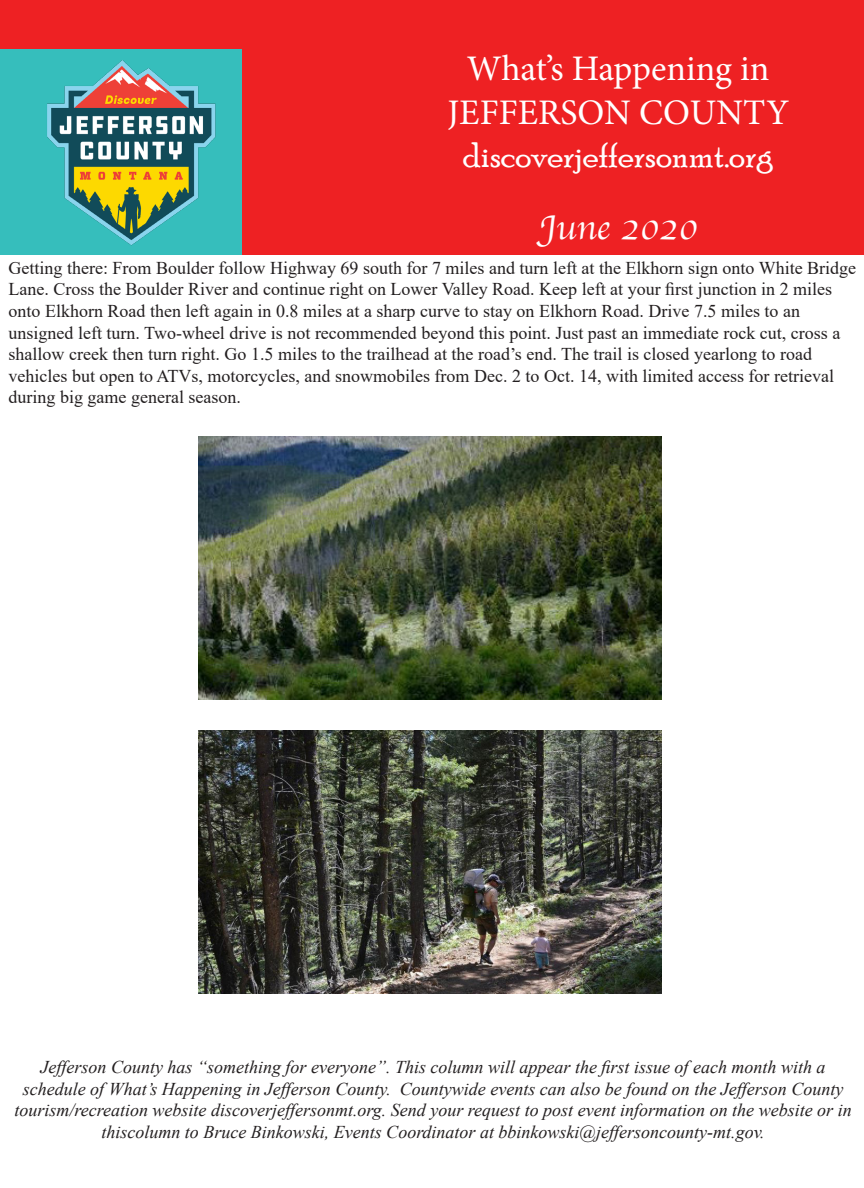
<style>
.page{position:relative;width:864px;height:1188px;background:#fff}
.page>*{position:absolute;margin:0;border:0;box-sizing:border-box;transform-origin:0 0}
.t1{font:36px "Minion Pro";color:#fff}
.t2{font:36px "Poor Richard";color:#fff}
.t3{font:36px "Apple Chancery";color:#fff}
.t4{font:18px/21.6px "Times New Roman";color:#231f20}
.t5{font:italic 18px/21.6px "Times New Roman";color:#231f20;text-align:center}
</style>
<div class="page">
<div style="left:0;top:0;width:864px;height:255px;background:#ee2123"></div>
<img style="left:0;top:49px;width:242px;height:206px">
<img style="left:199px;top:436px;width:463px;height:264px">
<img style="left:199px;top:730px;width:463px;height:264px">
<p class="t1" style="left:467px;top:45px;width:304px">What’s Happening in</p>
<p class="t1" style="left:447px;top:88px;width:343px">JEFFERSON COUNTY</p>
<p class="t2" style="left:463px;top:134px;width:312px">discoverjeffersonmt.org</p>
<p class="t3" style="left:539px;top:206px;width:159px">June 2020</p>
<p class="t4" style="left:9px;top:256px;width:849px">Getting there: From Boulder follow Highway 69 south for 7 miles and turn left at the Elkhorn sign onto White Bridge<br>Lane. Cross the Boulder River and continue right on Lower Valley Road. Keep left at your first junction in 2 miles onto Elkhorn Road then left again in 0.8 miles at a sharp curve to stay on Elkhorn Road. Drive 7.5 miles to an</p>
<p class="t4" style="left:9px;top:321px;width:833px">unsigned left turn. Two-wheel drive is not recommended beyond this point. Just past an immediate rock cut, cross a shallow creek then turn right. Go 1.5 miles to the trailhead at the road’s end. The trail is closed yearlong to road</p>
<p class="t4" style="left:9px;top:364px;width:827px">vehicles but open to ATVs, motorcycles, and snowmobiles from Dec. 2 to Oct. 14, with limited access for retrieval during big game general season.</p>
<p class="t5" style="left:41px;top:1056px;width:786px">Jefferson County has “something for everyone”. This column will appear the first issue of each month with a</p>
<p class="t5" style="left:14px;top:1077px;width:839px">schedule of What’s Happening in Jefferson County. Countywide events can also be found on the Jefferson County tourism/recreation website discoverjeffersonmt.org. Send your request to post event information on the website or in thiscolumn to Bruce Binkowski, Events Coordinator at bbinkowski@jeffersoncounty-mt.gov.</p>
</div>
